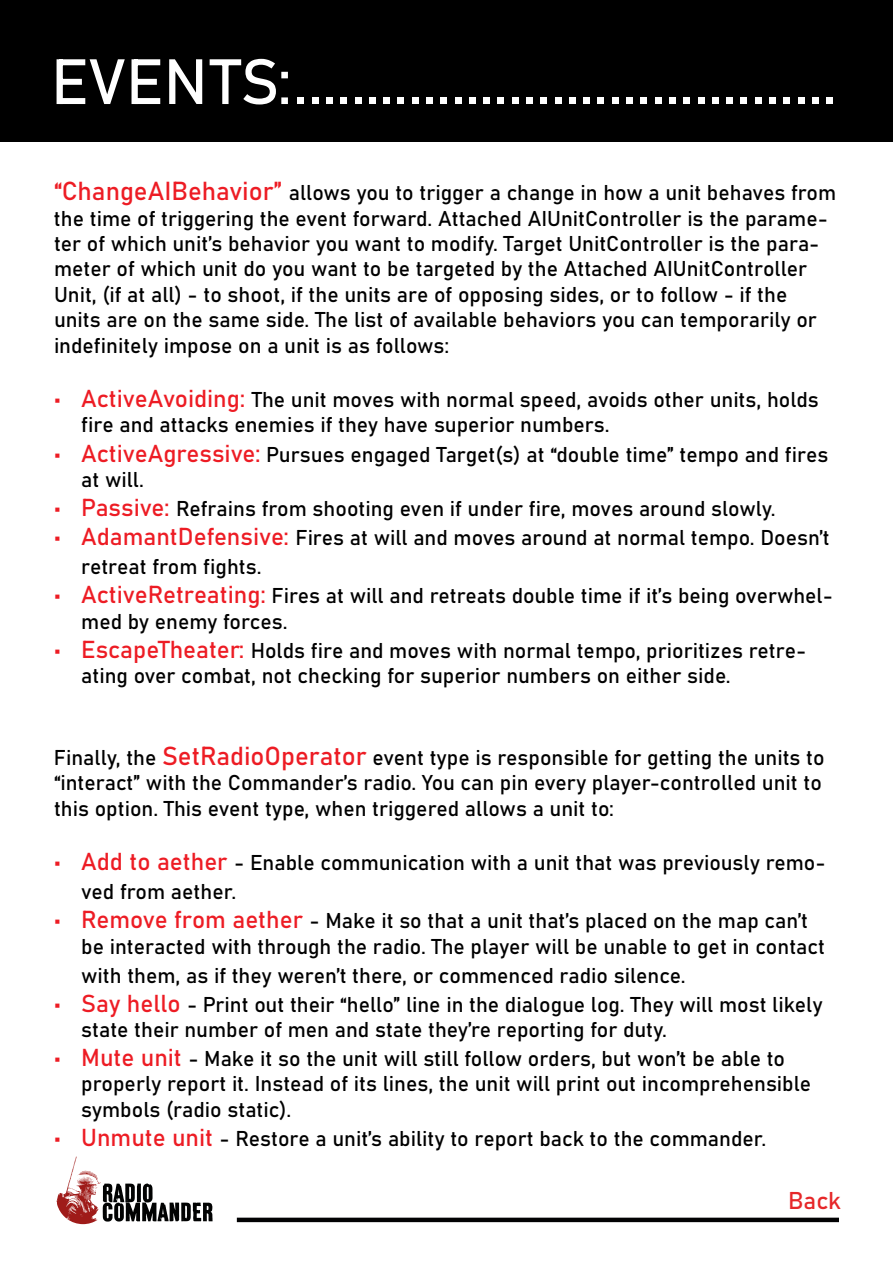
<style>
.page{position:relative;width:893px;height:1263px;background:#fff}
.page>*{position:absolute;margin:0;border:0;box-sizing:border-box;transform-origin:0 0}
.t1{font:63px "Bahnschrift";color:#fff}
.t2{font:24px "Bahnschrift";color:#e62729}
.t3{font:21.15px/25.3px "Bahnschrift";color:#000}
.s1{font-size:25.65px;color:#ed1c24}
.s2{font-size:24.15px;color:#ed1c24}
</style>
<div class="page">
<div style="left:0;top:0;width:893px;height:142px;background:#000"></div>
<svg style="left:56px;top:1157px;width:157px;height:67px"></svg>
<div style="left:237px;top:1217px;width:602px;height:5px;background:#020203"></div>
<h1 class="t1" style="left:51px;top:42px;width:787px">EVENTS:......................................</h1>
<p class="t3" style="left:54px;top:180px;width:784px"><span class="s1">“ChangeAIBehavior”</span> allows you to trigger a change in how a unit behaves from the time of triggering the event forward. Attached AIUnitController is the parame&shy;ter of which unit’s behavior you want to modify. Target UnitController is the para&shy;meter of which unit do you want to be targeted by the Attached AIUnitController Unit, (if at all) - to shoot, if the units are of opposing sides, or to follow - if the units are on the same side. The list of available behaviors you can temporarily or indefinitely impose on a unit is as follows:</p>
<p class="t3" style="left:81px;top:387px;width:739px;text-indent:-27px"><span class="s2">• ActiveAvoiding:</span> The unit moves with normal speed, avoids other units, holds fire and attacks enemies if they have superior numbers.</p>
<p class="t3" style="left:81px;top:441px;width:749px;text-indent:-27px"><span class="s2">• ActiveAgressive:</span> Pursues engaged Target(s) at “double time” tempo and fires at will.</p>
<p class="t3" style="left:54px;top:496px;width:723px"><span class="s2">• Passive:</span> Refrains from shooting even if under fire, moves around slowly.</p>
<p class="t3" style="left:81px;top:523px;width:750px;line-height:29.1px;text-indent:-27px"><span class="s2">• AdamantDefensive:</span> Fires at will and moves around at normal tempo. Doesn’t retreat from fights.</p>
<p class="t3" style="left:81px;top:583px;width:753px;text-indent:-27px"><span class="s2">• ActiveRetreating:</span> Fires at will and retreats double time if it’s being overwhel&shy;med by enemy forces.</p>
<p class="t3" style="left:81px;top:637px;width:726px;text-indent:-27px"><span class="s2">• EscapeTheater:</span> Holds fire and moves with normal tempo, prioritizes retre&shy;ating over combat, not checking for superior numbers on either side.</p>
<p class="t3" style="left:54px;top:744px;width:772px">Finally, the <span class="s1">SetRadioOperator</span> event type is responsible for getting the units to “interact” with the Commander’s radio. You can pin every player-controlled unit to this option. This event type, when triggered allows a unit to:</p>
<p class="t3" style="left:81px;top:848px;width:746px;line-height:29.1px;text-indent:-27px"><span class="s2">• Add to aether</span> - Enable communication with a unit that was previously remo&shy;ved from aether.</p>
<p class="t3" style="left:81px;top:908px;width:745px;text-indent:-27px"><span class="s2">• Remove from aether</span> - Make it so that a unit that’s placed on the map can’t be interacted with through the radio. The player will be unable to get in contact</p>
<p class="t3" style="left:81px;top:962px;width:606px">with them, as if they weren’t there, or commenced radio silence.</p>
<p class="t3" style="left:81px;top:991px;width:743px;text-indent:-27px"><span class="s2">• Say hello</span> - Print out their “hello” line in the dialogue log. They will most likely state their number of men and state they’re reporting for duty.</p>
<p class="t3" style="left:81px;top:1046px;width:732px;text-indent:-27px"><span class="s2">• Mute unit</span> - Make it so the unit will still follow orders, but won’t be able to properly report it. Instead of its lines, the unit will print out incomprehensible symbols (radio static).</p>
<p class="t3" style="left:54px;top:1126px;width:714px"><span class="s2">• Unmute unit</span> - Restore a unit’s ability to report back to the commander.</p>
<p class="t2" style="left:788px;top:1186px;width:54px">Back</p>
</div>
